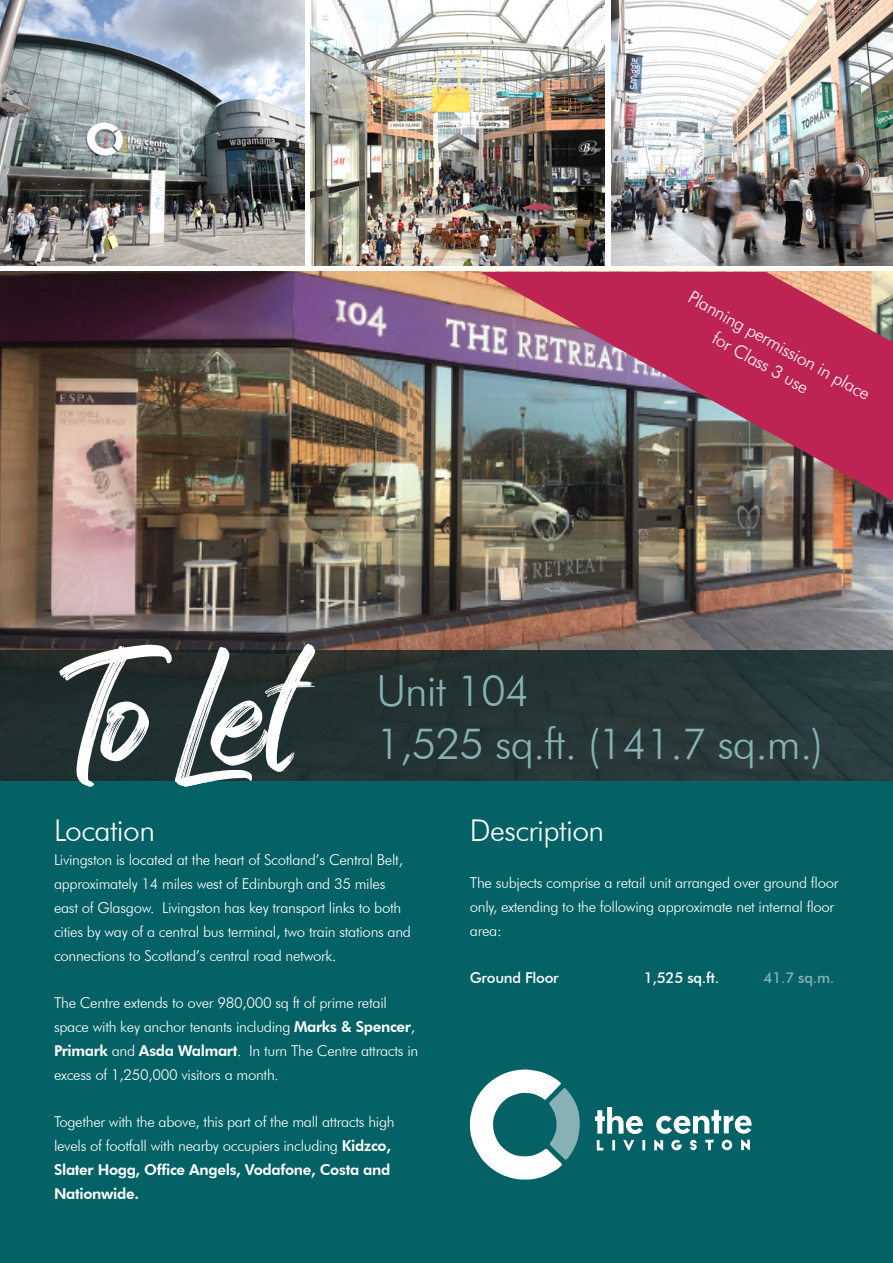
<style>
.page{position:relative;width:893px;height:1263px;background:#fff}
.page>*{position:absolute;margin:0;border:0;box-sizing:border-box;transform-origin:0 0}
.t1{font:150.9px "Kaiya Land";color:#fff}
.t2{font:300 43.05px "Futura BT";letter-spacing:-.02em;color:#87b1b5}
.Body_text_p1{font:300 30px "Futura BT";letter-spacing:-.02em;color:#fff}
.Para_header_p1{font:300 30px "Futura BT";letter-spacing:-.02em;color:#fff}
.Body_text_p1-2{font:300 18px "Futura BT";color:#fff}
.Body_text_p1-3{font:300 15px/24px "Futura BT";letter-spacing:-.02em;color:#fff}
.Body_table_p1{font:500 15px "Futura BT";letter-spacing:-.02em;color:#fff}
.Body_table_p1-2{font:500 15px "Futura BT";color:#87b1b5}
.s1{font-weight:800}
</style>
<div class="page">
<div style="left:0;top:781px;width:893px;height:482px;background:#046166"></div>
<svg style="left:595px;top:1107px;width:48px;height:27px"></svg>
<svg style="left:656px;top:1110px;width:96px;height:24px"></svg>
<svg style="left:597px;top:1140px;width:6px;height:10px"></svg>
<svg style="left:612px;top:1140px;width:3px;height:10px"></svg>
<svg style="left:623px;top:1140px;width:11px;height:10px"></svg>
<svg style="left:642px;top:1140px;width:3px;height:10px"></svg>
<svg style="left:654px;top:1140px;width:9px;height:10px"></svg>
<svg style="left:671px;top:1140px;width:11px;height:10px"></svg>
<svg style="left:690px;top:1140px;width:7px;height:10px"></svg>
<svg style="left:705px;top:1140px;width:9px;height:10px"></svg>
<svg style="left:722px;top:1140px;width:10px;height:10px"></svg>
<svg style="left:741px;top:1140px;width:9px;height:10px"></svg>
<svg style="left:470px;top:1069px;width:110px;height:111px"></svg>
<img style="left:310px;top:0;width:295px;height:265px">
<img style="left:0;top:0;width:304px;height:265px">
<img style="left:611px;top:0;width:282px;height:265px">
<img style="left:0;top:272px;width:893px;height:379px">
<div style="left:0;top:651px;width:893px;height:130px;background:linear-gradient(to right,#1e2b2a,#2a3c3e)"></div>
<img style="left:481px;top:272px;width:412px;height:229px">
<p class="Body_text_p1-2" style="left:695px;top:286px;width:207px;rotate:29deg">Planning permission in place</p>
<p class="Body_text_p1-2" style="left:719px;top:327px;width:109px;rotate:29deg">for Class 3 use</p>
<p class="t1" style="left:60px;top:607px;width:236px">To Let</p>
<p class="t2" style="left:376px;top:665px;width:155px">Unit 104</p>
<p class="t2" style="left:376px;top:717px;width:448px">1,525 sq.ft. (141.7 sq.m.)</p>
<p class="Para_header_p1" style="left:54px;top:812px;width:103px">Location</p>
<p class="Body_text_p1-3" style="left:54px;top:847px;width:359px">Livingston is located at the heart of Scotland’s Central Belt, approximately 14 miles west of Edinburgh and 35 miles east of Glasgow. Livingston has key transport links to both cities by way of a central bus terminal, two train stations and connections to Scotland’s central road network.</p>
<p class="Body_text_p1-3" style="left:54px;top:990px;width:366px">The Centre extends to over 980,000 sq ft of prime retail space with key anchor tenants including <span class="s1">Marks &amp; Spencer</span>, <span class="s1">Primark</span> and <span class="s1">Asda Walmart</span>. In turn The Centre attracts in excess of 1,250,000 visitors a month.</p>
<p class="Body_text_p1-3" style="left:54px;top:1110px;width:342px">Together with the above, this part of the mall attracts high levels of footfall with nearby occupiers including <span class="s1">Kidzco, Slater Hogg, Office Angels, Vodafone, Costa and Nationwide.</span></p>
<p class="Body_text_p1" style="left:470px;top:812px;width:136px">Description</p>
<p class="Body_text_p1-3" style="left:470px;top:870px;width:370px">The subjects comprise a retail unit arranged over ground floor only, extending to the following approximate net internal floor area:</p>
<p class="Body_table_p1" style="left:470px;top:969px;width:90px">Ground Floor</p>
<p class="Body_table_p1" style="left:644px;top:969px;width:77px">1,525 sq.ft.</p>
<p class="Body_table_p1-2" style="left:764px;top:969px;width:72px">41.7 sq.m.</p>
</div>
